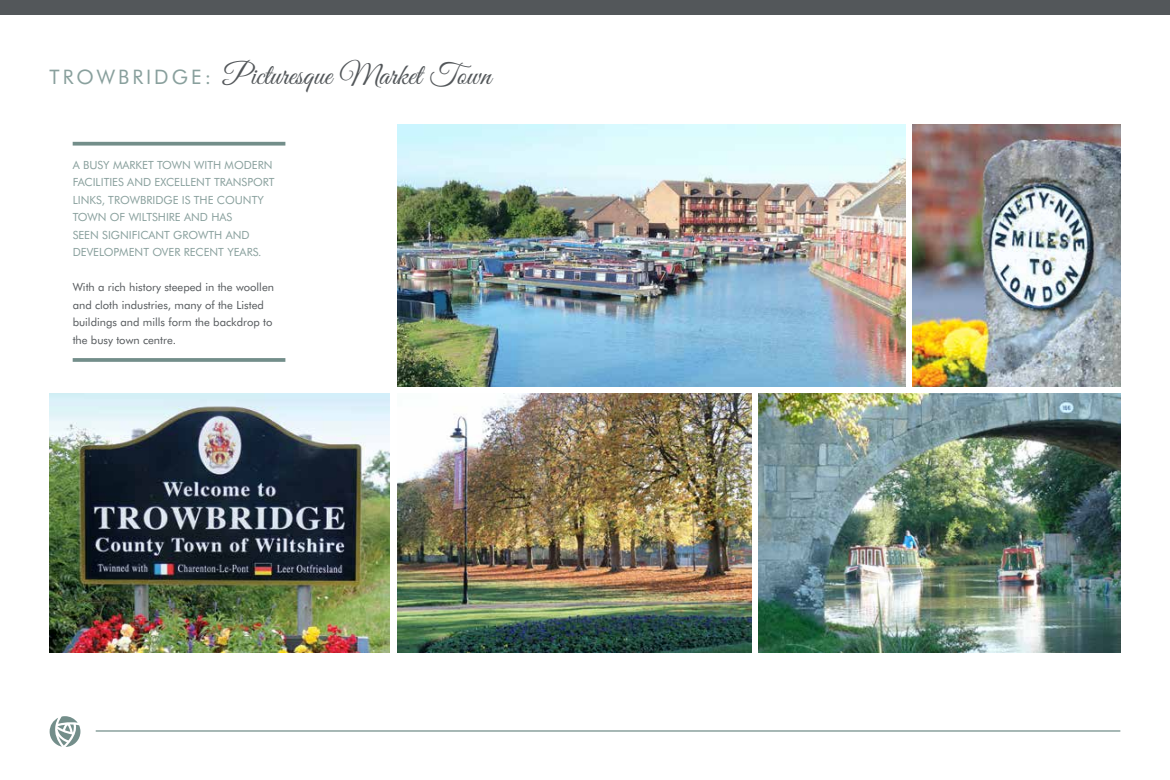
<style>
.page{position:relative;width:1170px;height:780px;background:#fff}
.page>*{position:absolute;margin:0;border:0;box-sizing:border-box;transform-origin:0 0}
.t1{font:29.88px "Great Vibes";color:#53575a}
.t2{font:20px "Futura BT";color:#89a09d}
.t3{font:11.25px/17.5px "Futura BT";color:#89a09d}
.t4{font:11.25px/17.5px "Futura BT";color:#53575a}
.s1{font-family:"Futura BT";font-size:20px;color:#89a09d}
</style>
<div class="page">
<img style="left:397px;top:124px;width:508px;height:262px">
<img style="left:912px;top:124px;width:208px;height:262px">
<img style="left:397px;top:393px;width:354px;height:259px">
<img style="left:50px;top:393px;width:340px;height:259px">
<img style="left:758px;top:393px;width:362px;height:259px">
<hr style="left:73px;top:142px;width:212px;height:3px;background:#738e8a">
<svg style="left:73px;top:358px;width:212px;height:4px"></svg>
<hr style="left:96px;top:730px;width:1024px;height:1px;background:#738e8a">
<svg style="left:50px;top:716px;width:30px;height:31px"></svg>
<div style="left:0;top:0;width:1169px;height:14px;background:#53575a"></div>
<h2 class="t2" style="left:50px;top:65px;width:17px">TROWBRIDGE</h2>
<h1 class="t1" style="left:205px;top:58px;width:287px"><span class="s1">:</span> Picturesque Market Town</h1>
<p class="t3" style="left:73px;top:156px;width:203px">A busy market town with modern facilities and excellent transport links, Trowbridge is the County town of Wiltshire and has<br>seen significant growth and development over recent years.</p>
<p class="t4" style="left:73px;top:278px;width:203px">With a rich history steeped in the woollen and cloth industries, many of the Listed buildings and mills form the backdrop to the busy town centre.</p>
</div>
